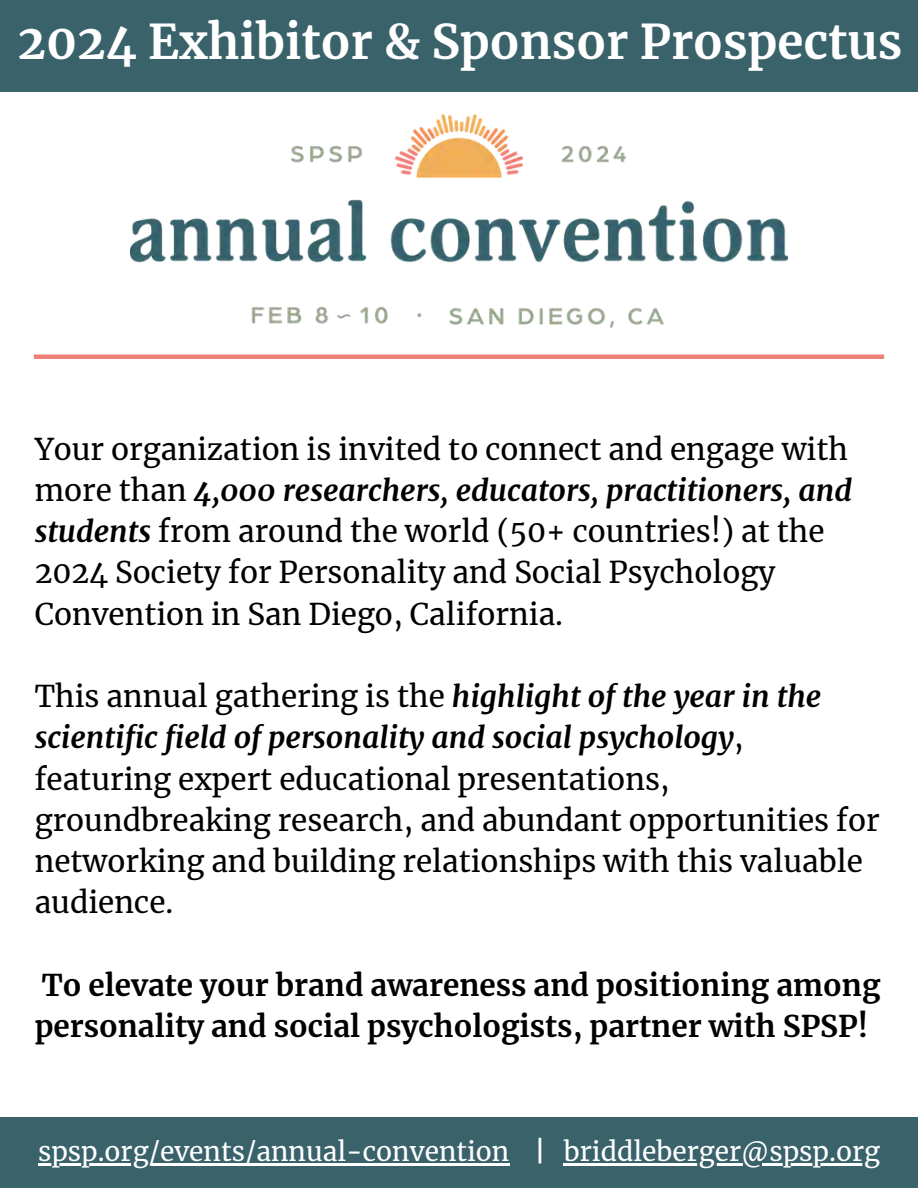
<style>
.page{position:relative;width:918px;height:1188px;background:#fff}
.page>*{position:absolute;margin:0;border:0;box-sizing:border-box;transform-origin:0 0}
.t1{font:700 47.25px "Merriweather";color:#fff}
.t2{font:29.7px/41.2px "Merriweather";color:#000}
.t3{font:700 29.7px/41.2px "Merriweather";color:#000}
.t4{font:26.25px "Merriweather";color:#fff}
.s1{font-weight:700;font-style:italic}
.s2{font-weight:700}
</style>
<div class="page">
<div style="left:0;top:0;width:918px;height:92px;background:#39626b"></div>
<div style="left:0;top:1118px;width:918px;height:70px;background:#39626b"></div>
<div style="left:34px;top:354px;width:850px;height:5px;background:#ee7f76"></div>
<img style="left:130px;top:114px;width:657px;height:214px">
<hr style="left:38px;top:1163px;width:471px;height:2px;background:#fff">
<hr style="left:564px;top:1163px;width:316px;height:2px;background:#fff">
<p class="t1" style="left:17px;top:12px;width:886px">2024 Exhibitor &amp; Sponsor Prospectus</p>
<p class="t2" style="left:35px;top:429px;width:819px">Your organization is invited to connect and engage with more than <span class="s1">4,000 researchers, educators, practitioners, and students</span> from around the world (50+ countries!) at the 2024 Society for Personality and Social Psychology Convention in San Diego, California.</p>
<p class="t2" style="left:35px;top:676px;width:846px">This annual gathering is the <span class="s1">highlight of the year in the scientific field of personality and social psychology</span>, featuring expert educational presentations, groundbreaking research, and abundant opportunities for networking and building relationships with this valuable audience.</p>
<p class="t3" style="left:35px;top:964px;width:847px">To elevate your brand awareness and positioning among personality and social psychologists, partner with SPSP!</p>
<p class="t4" style="left:38px;top:1135px;width:844px">spsp.org/events/annual-convention <span class="s2">|</span> briddleberger@spsp.org</p>
</div>
